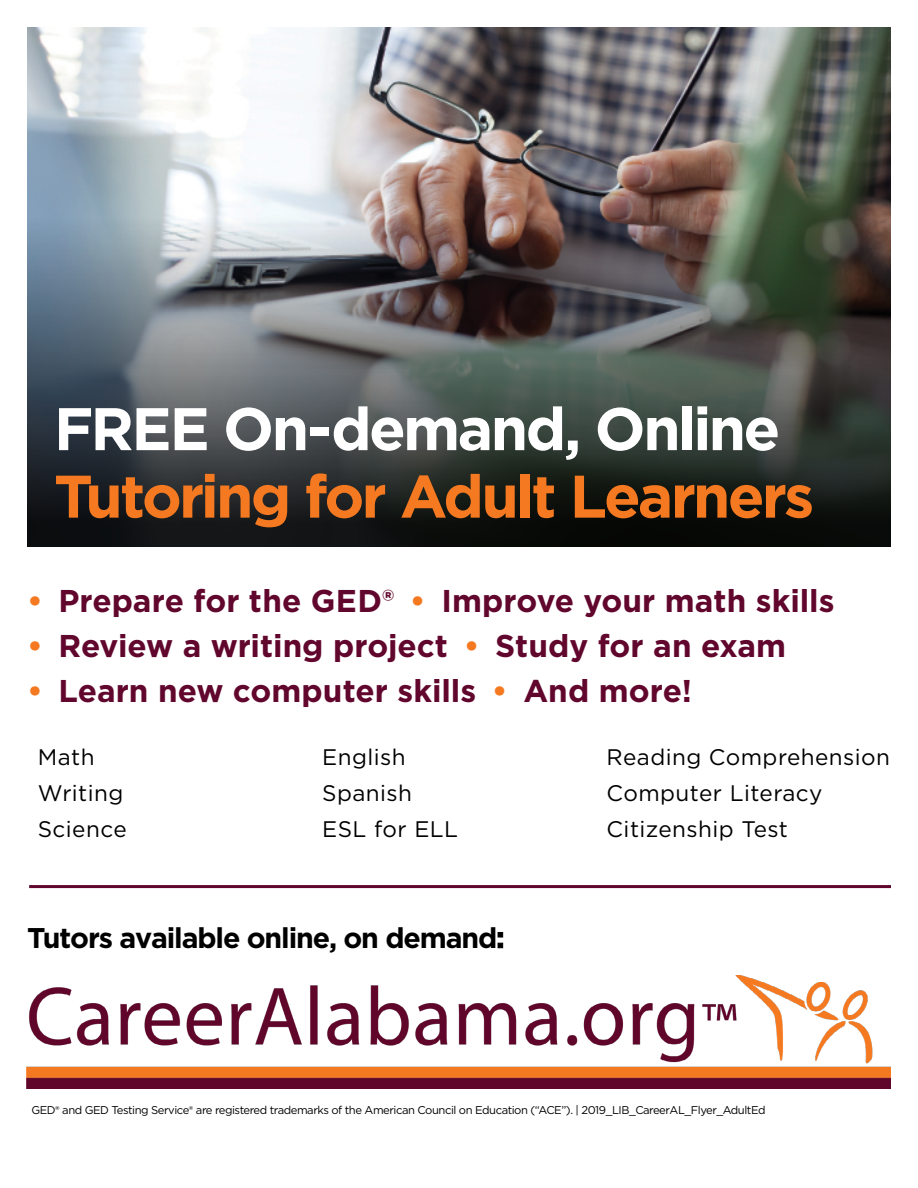
<style>
.page{position:relative;width:918px;height:1188px;background:#fff}
.page>*{position:absolute;margin:0;border:0;box-sizing:border-box;transform-origin:0 0}
.t1{font:700 60px "Gotham";letter-spacing:-.045em;color:#f47920}
.t2{font:700 60px "Gotham";letter-spacing:-.04em;color:#fff}
.t3{font:700 31.5px "Gotham";color:#61062c}
.t4{font:700 28.5px "Gotham";letter-spacing:-.04em;color:#000}
.t5{font:22.5px/36px "Gotham";letter-spacing:.02em;color:#000}
.t6{font:11.25px "Gotham";letter-spacing:-.04em;color:#000}
.s1{color:#f47920}
</style>
<div class="page">
<img style="left:27px;top:28px;width:864px;height:14px">
<img style="left:27px;top:42px;width:864px;height:504px">
<hr style="left:29px;top:885px;width:862px;height:3px;background:#61062c">
<img style="left:27px;top:975px;width:864px;height:114px">
<h1 class="t2" style="left:54px;top:389px;width:728px">FREE On-demand, Online</h1>
<h1 class="t1" style="left:54px;top:457px;width:762px">Tutoring for Adult Learners</h1>
<h2 class="t3" style="left:27px;top:580px;width:809px"><span class="s1">•</span> Prepare for the GED® <span class="s1">•</span> Improve your math skills</h2>
<h2 class="t3" style="left:27px;top:625px;width:761px"><span class="s1">•</span> Review a writing project <span class="s1">•</span> Study for an exam</h2>
<h2 class="t3" style="left:27px;top:670px;width:666px"><span class="s1">•</span> Learn new computer skills <span class="s1">•</span> And more!</h2>
<h3 class="t5" style="left:38px;top:739px;width:90px">Math<br>Writing<br>Science</h3>
<h3 class="t5" style="left:322px;top:739px;width:138px">English<br>Spanish<br>ESL for ELL</h3>
<h3 class="t5" style="left:607px;top:739px;width:285px">Reading Comprehension<br>Computer Literacy<br>Citizenship Test</h3>
<h3 class="t4" style="left:27px;top:919px;width:479px">Tutors available online, on demand:</h3>
<p class="t6" style="left:32px;top:1103px;width:736px">GED® and GED Testing Service® are registered trademarks of the American Council on Education (“ACE”). | 2019_LIB_CareerAL_Flyer_AdultEd</p>
</div>
